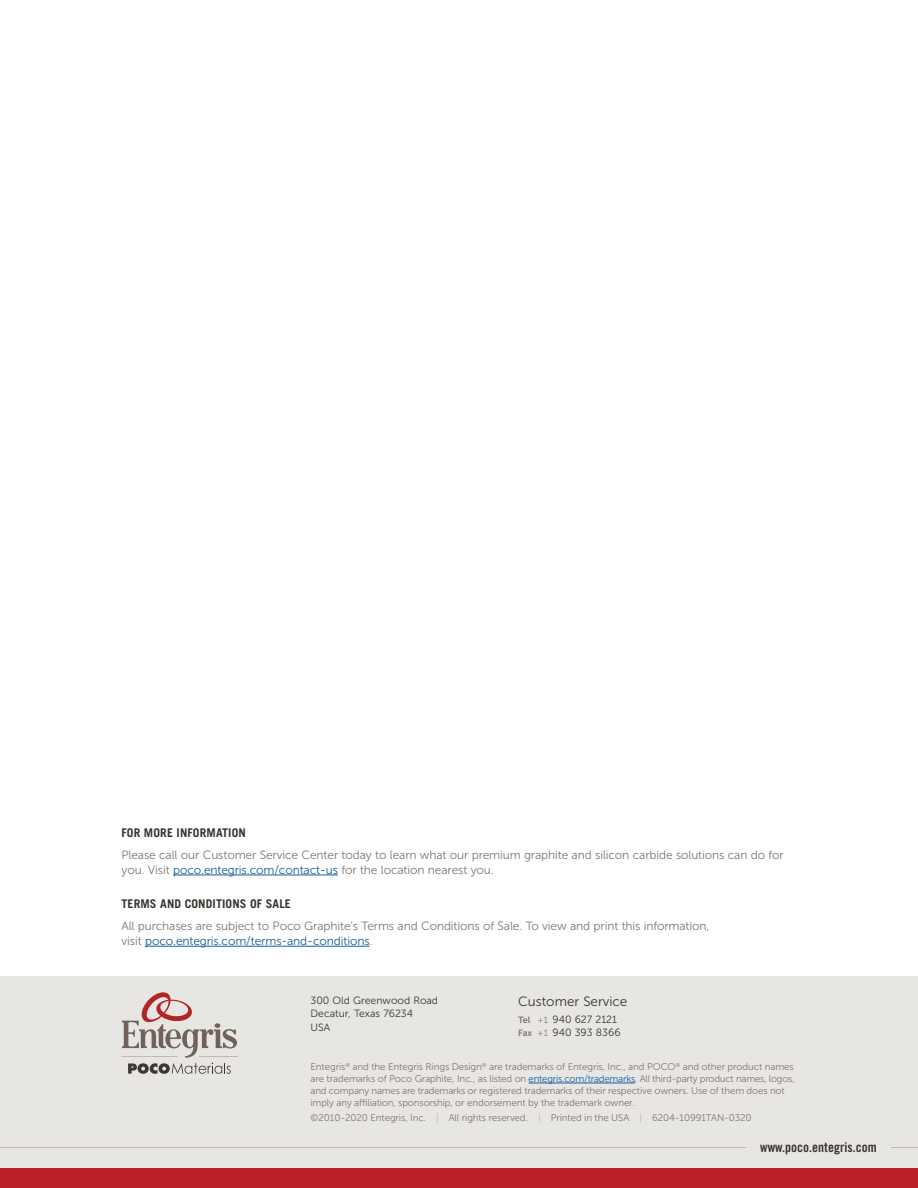
<style>
.page{position:relative;width:918px;height:1188px;background:#fff}
.page>*{position:absolute;margin:0;border:0;box-sizing:border-box;transform-origin:0 0}
.t1{font:13.5px "Trade Gothic LT Std Bd Cn 20";color:#38352f}
.t2{font:13.5px "Museo Sans 300";color:#38352f}
.t3{font:12px/15px "Museo Sans 300";letter-spacing:-.01em;color:#7e7672}
.t4{font:700 12px "Trade Gothic LT Std";letter-spacing:.01em;color:#38352f}
.t5{font:10.5px/13.5px "Museo Sans 300";color:#38352f}
.t6{font:9.75px/12px "Museo Sans 300";letter-spacing:-.01em;color:#7e7672}
.s1{color:#175d9e}
.s2{font-family:"Museo Sans 700";font-size:9px;color:#7e7672}
.s3{font-size:9px;color:#7e7672}
.s4{color:#c0b5ae}
</style>
<div class="page">
<hr style="left:173px;top:875px;width:165px;height:1px;background:#175d9e">
<hr style="left:145px;top:946px;width:225px;height:1px;background:#175d9e">
<div style="left:0;top:976px;width:918px;height:212px;background:#e8e6e3"></div>
<div style="left:0;top:1168px;width:918px;height:20px;background:#bb2127"></div>
<svg style="left:891px;top:1147px;width:27px;height:1px"></svg>
<hr style="left:0;top:1147px;width:746px;height:1px;background:#c0b5ae">
<svg style="left:122px;top:992px;width:115px;height:82px"></svg>
<hr style="left:121px;top:1056px;width:56px;height:1px;background:#c3b7b0">
<hr style="left:199px;top:1056px;width:39px;height:1px;background:#c3b7b0">
<hr style="left:529px;top:1083px;width:106px;height:1px;background:#175d9e">
<p class="t4" style="left:122px;top:825px;width:126px">FOR MORE INFORMATION</p>
<p class="t3" style="left:122px;top:847px;width:664px">Please call our Customer Service Center today to learn what our premium graphite and silicon carbide solutions can do for you. Visit <span class="s1">poco.entegris.com/contact-us</span> for the location nearest you.</p>
<p class="t4" style="left:122px;top:897px;width:171px">TERMS AND CONDITIONS OF SALE</p>
<p class="t3" style="left:122px;top:918px;width:589px">All purchases are subject to Poco Graphite’s Terms and Conditions of Sale. To view and print this information, visit <span class="s1">poco.entegris.com/terms-and-conditions</span>.</p>
<p class="t5" style="left:310px;top:994px;width:129px">300 Old Greenwood Road<br>Decatur, Texas 76234<br>USA</p>
<h1 class="t2" style="left:518px;top:994px;width:111px">Customer Service</h1>
<p class="t5" style="left:518px;top:1012px;width:104px"><span class="s2">Tel</span> <span class="s3">+1</span> 940 627 2121<br><span class="s2">Fax</span> <span class="s3">+1</span> 940 393 8366</p>
<p class="t6" style="left:310px;top:1061px;width:486px">Entegris<sup>®</sup> and the Entegris Rings Design<sup>®</sup> are trademarks of Entegris, Inc., and POCO<sup>®</sup> and other product names are trademarks of Poco Graphite, Inc., as listed on <span class="s1">entegris.com/trademarks</span>. All third-party product names, logos, and company names are trademarks or registered trademarks of their respective owners. Use of them does not imply any affiliation, sponsorship, or endorsement by the trademark owner.</p>
<p class="t6" style="left:310px;top:1112px;width:443px">©2010-2020 Entegris, Inc. <span class="s4">|</span> All rights reserved. <span class="s4">|</span> Printed in the USA <span class="s4">|</span> 6204-10991TAN-0320</p>
<h1 class="t1" style="left:760px;top:1139px;width:118px">www.poco.entegris.com</h1>
</div>
